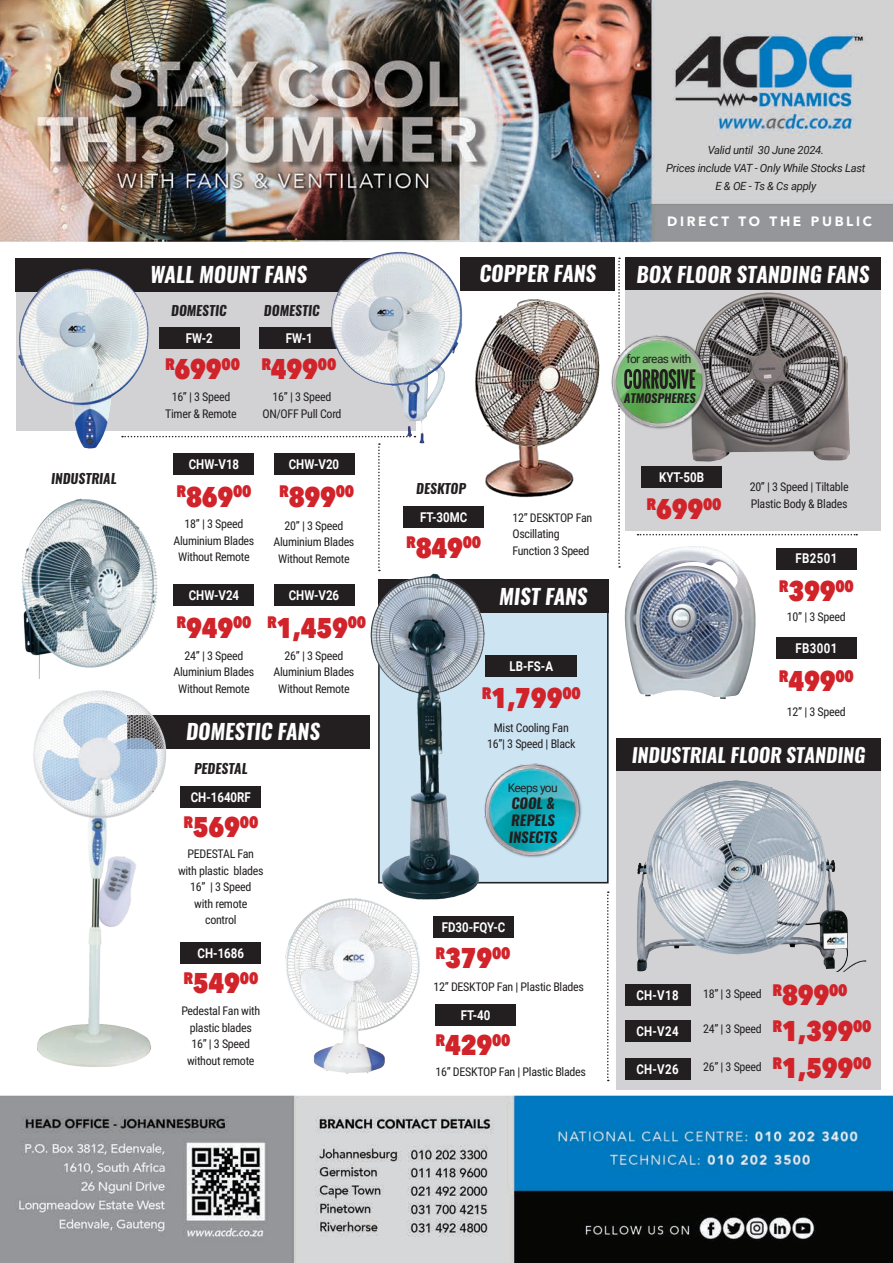
<style>
.page{position:relative;width:893px;height:1263px;background:#fff}
.page>*{position:absolute;margin:0;border:0;box-sizing:border-box;transform-origin:0 0}
.t1{font:800 28.5px "Avenir Next Condensed";letter-spacing:-.01em;color:#d1232a}
.t2{font:italic 700 21px "Oswald";color:#fff}
.t3{font:italic 700 19.5px "Oswald";color:#fff}
.t4{font:800 16.65px "Avenir Next Condensed";letter-spacing:-.01em;color:#d1232a}
.t5{font:italic 700 14.1px "Oswald";color:#231f20}
.t6{font:700 13.5px "Roboto";color:#fff;scale:.85 1}
.t7{font:italic 700 13.5px "Oswald";color:#231f20}
.Paragraph_Style_1{font:900 13.5px "Avenir";letter-spacing:.2em;color:#fff}
.t8{font:12px/16.5px "Roboto Condensed";letter-spacing:-.025em;color:#231f20;text-align:center}
.t9{font:11.85px "Roboto";letter-spacing:-.05em;color:#231f20}
.t10{font:italic 700 11.85px "Oswald";letter-spacing:-.01em;color:#231f20}
.t11{font:italic 11.25px "Roboto";letter-spacing:-.025em;color:#231f20}
.s1{font-size:28.5px}
</style>
<div class="page">
<img style="left:0;top:0;width:893px;height:1263px">
<div style="left:378px;top:586px;width:230px;height:297px;background:#cde4f3"></div>
<div style="left:617px;top:758px;width:264px;height:331px;background:#d2d2d4"></div>
<div style="left:16px;top:291px;width:399px;height:140px;background:#d2d2d4"></div>
<div style="left:625px;top:290px;width:255px;height:240px;background:#d2d2d4"></div>
<img style="left:18px;top:495px;width:143px;height:183px">
<img style="left:637px;top:780px;width:213px;height:192px">
<div style="left:16px;top:258px;width:389px;height:33px;background:#231f20"></div>
<div style="left:159px;top:327px;width:80px;height:21px;background:#231f20"></div>
<div style="left:259px;top:327px;width:80px;height:21px;background:#231f20"></div>
<div style="left:434px;top:916px;width:80px;height:21px;background:#231f20"></div>
<div style="left:181px;top:787px;width:80px;height:21px;background:#231f20"></div>
<div style="left:181px;top:942px;width:80px;height:22px;background:#231f20"></div>
<div style="left:625px;top:258px;width:255px;height:32px;background:#231f20"></div>
<div style="left:776px;top:548px;width:80px;height:21px;background:#231f20"></div>
<div style="left:776px;top:638px;width:80px;height:21px;background:#231f20"></div>
<div style="left:617px;top:738px;width:264px;height:33px;background:#231f20"></div>
<div style="left:625px;top:985px;width:65px;height:21px;background:#231f20"></div>
<div style="left:625px;top:1020px;width:65px;height:22px;background:#231f20"></div>
<div style="left:625px;top:1058px;width:65px;height:22px;background:#231f20"></div>
<div style="left:435px;top:1005px;width:81px;height:21px;background:#231f20"></div>
<img style="left:17px;top:269px;width:132px;height:181px">
<div style="left:174px;top:584px;width:80px;height:22px;background:#231f20"></div>
<div style="left:174px;top:454px;width:80px;height:21px;background:#231f20"></div>
<img style="left:330px;top:252px;width:133px;height:191px">
<svg style="left:378px;top:443px;width:2px;height:128px"></svg>
<img style="left:623px;top:568px;width:139px;height:131px">
<div style="left:485px;top:655px;width:92px;height:21px;background:#231f20"></div>
<div style="left:274px;top:584px;width:80px;height:22px;background:#231f20"></div>
<div style="left:274px;top:454px;width:80px;height:21px;background:#231f20"></div>
<svg style="left:122px;top:436px;width:293px;height:1px"></svg>
<div style="left:378px;top:580px;width:230px;height:33px;background:#231f20"></div>
<div style="left:378px;top:580px;width:230px;height:303px;border:2px solid #231f20"></div>
<img style="left:367px;top:571px;width:123px;height:330px">
<div style="left:127px;top:716px;width:242px;height:33px;background:#231f20"></div>
<img style="left:481px;top:760px;width:101px;height:102px">
<img style="left:29px;top:673px;width:140px;height:398px">
<img style="left:286px;top:899px;width:133px;height:175px">
<svg style="left:607px;top:891px;width:2px;height:190px"></svg>
<div style="left:404px;top:507px;width:80px;height:21px;background:#231f20"></div>
<img style="left:455px;top:298px;width:160px;height:202px">
<div style="left:460px;top:258px;width:155px;height:33px;background:#231f20"></div>
<img style="left:608px;top:332px;width:10px;height:102px">
<svg style="left:618px;top:258px;width:239px;height:310px"></svg>
<p class="t7" style="left:51px;top:469px;width:67px">INDUSTRIAL</p>
<p class="t11" style="left:708px;top:142px;width:118px">Valid until 30 June 2024.</p>
<p class="t11" style="left:666px;top:160px;width:201px">Prices include VAT - Only While Stocks Last</p>
<p class="t11" style="left:715px;top:178px;width:102px">E &amp; OE - Ts &amp; Cs apply</p>
<p class="Paragraph_Style_1" style="left:667px;top:210px;width:207px">DIRECT TO THE PUBLIC</p>
<p class="t2" style="left:479px;top:259px;width:118px">COPPER FANS</p>
<p class="t2" style="left:150px;top:259px;width:158px">WALL MOUNT FANS</p>
<p class="t2" style="left:637px;top:260px;width:234px">BOX FLOOR STANDING FANS</p>
<p class="t7" style="left:171px;top:301px;width:57px">DOMESTIC</p>
<p class="t7" style="left:264px;top:301px;width:57px">DOMESTIC</p>
<p class="t6" style="left:186px;top:328px;width:33px">FW-2</p>
<p class="t6" style="left:286px;top:329px;width:33px">FW-1</p>
<p class="t4" style="left:165px;top:353px;width:76px">R<span class="s1">699</span>00</p>
<p class="t4" style="left:261px;top:353px;width:76px">R<span class="s1">499</span>00</p>
<p class="t8" style="left:172px;top:388px;width:60px">16” | 3 Speed</p>
<p class="t8" style="left:165px;top:405px;width:73px">Timer &amp; Remote</p>
<p class="t8" style="left:273px;top:388px;width:60px">16” | 3 Speed</p>
<p class="t8" style="left:262px;top:405px;width:81px">ON/OFF Pull Cord</p>
<p class="t6" style="left:189px;top:455px;width:61px">CHW-V18</p>
<p class="t6" style="left:289px;top:455px;width:61px">CHW-V20</p>
<p class="t4" style="left:176px;top:481px;width:76px">R<span class="s1">869</span>00</p>
<p class="t4" style="left:279px;top:481px;width:76px">R<span class="s1">899</span>00</p>
<p class="t8" style="left:185px;top:515px;width:60px">18” | 3 Speed</p>
<p class="t8" style="left:173px;top:532px;width:82px">Aluminium Blades</p>
<p class="t8" style="left:178px;top:548px;width:73px">Without Remote</p>
<p class="t8" style="left:285px;top:517px;width:60px">20” | 3 Speed</p>
<p class="t8" style="left:273px;top:533px;width:82px">Aluminium Blades</p>
<p class="t8" style="left:278px;top:550px;width:73px">Without Remote</p>
<p class="t6" style="left:189px;top:586px;width:61px">CHW-V24</p>
<p class="t6" style="left:289px;top:586px;width:61px">CHW-V26</p>
<p class="t4" style="left:176px;top:612px;width:76px">R<span class="s1">949</span>00</p>
<p class="t1" style="left:267px;top:610px;width:100px"><sup>R</sup>1,459<sup>00</sup></p>
<p class="t8" style="left:185px;top:647px;width:60px">24” | 3 Speed</p>
<p class="t8" style="left:173px;top:663px;width:82px">Aluminium Blades</p>
<p class="t8" style="left:178px;top:680px;width:73px">Without Remote</p>
<p class="t8" style="left:285px;top:647px;width:60px">26” | 3 Speed</p>
<p class="t8" style="left:273px;top:663px;width:82px">Aluminium Blades</p>
<p class="t8" style="left:278px;top:680px;width:73px">Without Remote</p>
<p class="t2" style="left:186px;top:717px;width:136px">DOMESTIC FANS</p>
<p class="t7" style="left:194px;top:759px;width:55px">PEDESTAL</p>
<p class="t6" style="left:191px;top:788px;width:72px">CH-1640RF</p>
<p class="t4" style="left:183px;top:811px;width:76px">R<span class="s1">569</span>00</p>
<p class="t8" style="left:188px;top:845px;width:68px">PEDESTAL Fan</p>
<p class="t8" style="left:178px;top:862px;width:87px">with plastic blades</p>
<p class="t8" style="left:190px;top:878px;width:63px">16” | 3 Speed</p>
<p class="t8" style="left:194px;top:895px;width:54px">with remote</p>
<p class="t8" style="left:205px;top:911px;width:33px">control</p>
<p class="t6" style="left:198px;top:944px;width:56px">CH-1686</p>
<p class="t4" style="left:183px;top:967px;width:76px">R<span class="s1">549</span>00</p>
<p class="t8" style="left:181px;top:1002px;width:80px">Pedestal Fan with plastic blades</p>
<p class="t8" style="left:191px;top:1035px;width:60px">16” | 3 Speed</p>
<p class="t8" style="left:187px;top:1051px;width:69px">without remote</p>
<p class="t9" style="left:627px;top:350px;width:66px">for areas with</p>
<p class="t7" style="left:416px;top:479px;width:51px">DESKTOP</p>
<p class="t6" style="left:420px;top:508px;width:57px">FT-30MC</p>
<p class="t4" style="left:406px;top:532px;width:76px">R<span class="s1">849</span>00</p>
<p class="t8" style="left:512px;top:509px;width:81px">12” DESKTOP Fan</p>
<p class="t8" style="left:512px;top:525px;width:49px">Oscillating</p>
<p class="t8" style="left:512px;top:542px;width:79px">Function 3 Speed</p>
<p class="t2" style="left:499px;top:581px;width:90px">MIST FANS</p>
<p class="t6" style="left:510px;top:656px;width:53px">LB-FS-A</p>
<p class="t1" style="left:482px;top:681px;width:100px"><sup>R</sup>1,799<sup>00</sup></p>
<p class="t8" style="left:494px;top:718px;width:77px">Mist Cooling Fan</p>
<p class="t8" style="left:487px;top:735px;width:90px">16”| 3 Speed | Black</p>
<p class="t9" style="left:508px;top:780px;width:51px">Keeps you</p>
<p class="t5" style="left:511px;top:793px;width:45px">COOL &amp;</p>
<p class="t5" style="left:511px;top:810px;width:45px">REPELS</p>
<p class="t5" style="left:509px;top:827px;width:50px">INSECTS</p>
<p class="t6" style="left:442px;top:917px;width:76px">FD30-FQY-C</p>
<p class="t4" style="left:435px;top:942px;width:76px">R<span class="s1">379</span>00</p>
<p class="t10" style="left:624px;top:390px;width:73px">ATMOSPHERES</p>
<p class="t6" style="left:659px;top:467px;width:54px">KYT-50B</p>
<p class="t4" style="left:647px;top:493px;width:76px">R<span class="s1">699</span>00</p>
<p class="t8" style="left:750px;top:478px;width:100px">20” | 3 Speed | Tiltable</p>
<p class="t8" style="left:751px;top:495px;width:98px">Plastic Body &amp; Blades</p>
<p class="t6" style="left:795px;top:549px;width:51px">FB2501</p>
<p class="t4" style="left:779px;top:575px;width:76px">R<span class="s1">399</span>00</p>
<p class="t8" style="left:787px;top:608px;width:60px">10” | 3 Speed</p>
<p class="t6" style="left:795px;top:639px;width:51px">FB3001</p>
<p class="t4" style="left:779px;top:665px;width:76px">R<span class="s1">499</span>00</p>
<p class="t8" style="left:787px;top:703px;width:60px">12” | 3 Speed</p>
<p class="t3" style="left:632px;top:741px;width:235px">INDUSTRIAL FLOOR STANDING</p>
<p class="t8" style="left:434px;top:978px;width:152px">12” DESKTOP Fan | Plastic Blades</p>
<p class="t6" style="left:636px;top:986px;width:51px">CH-V18</p>
<p class="t8" style="left:703px;top:984px;width:60px">18” | 3 Speed</p>
<p class="t8" style="left:703px;top:1020px;width:60px">24” | 3 Speed</p>
<p class="t8" style="left:703px;top:1058px;width:60px">26” | 3 Speed</p>
<p class="t6" style="left:461px;top:1006px;width:36px">FT-40</p>
<p class="t6" style="left:636px;top:1022px;width:51px">CH-V24</p>
<p class="t4" style="left:435px;top:1029px;width:76px">R<span class="s1">429</span>00</p>
<p class="t8" style="left:435px;top:1062px;width:152px">16” DESKTOP Fan | Plastic Blades</p>
<p class="t6" style="left:636px;top:1059px;width:51px">CH-V26</p>
<p class="t4" style="left:773px;top:979px;width:76px">R<span class="s1">899</span>00</p>
<p class="t1" style="left:773px;top:1013px;width:100px"><sup>R</sup>1,399<sup>00</sup></p>
<p class="t1" style="left:773px;top:1050px;width:100px"><sup>R</sup>1,599<sup>00</sup></p>
</div>
